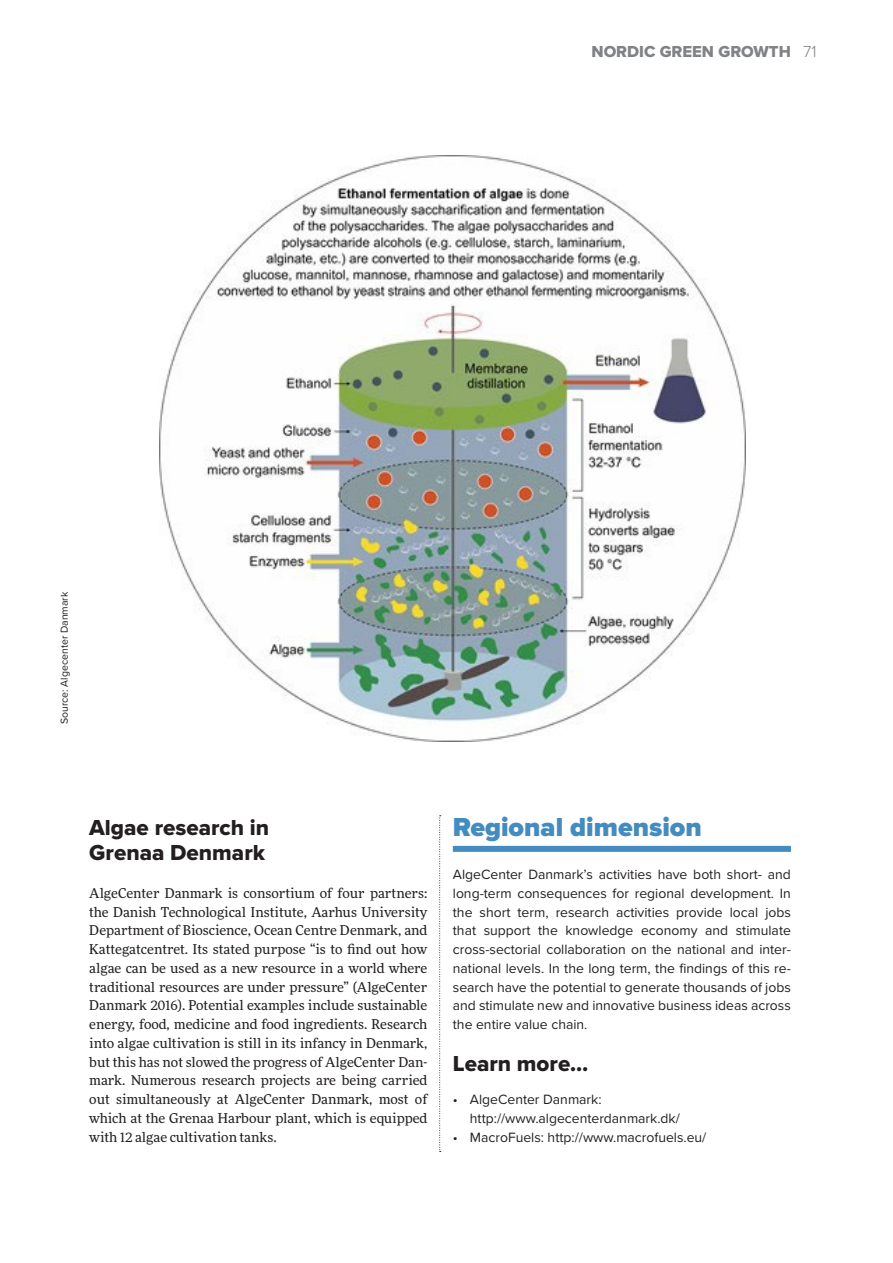
<style>
.page{position:relative;width:893px;height:1263px;background:#fff}
.page>*{position:absolute;margin:0;border:0;box-sizing:border-box;transform-origin:0 0}
.Regional_Dimensions{font:900 27px "Proxima Nova";color:#448cc0}
.väliotsikko{font:22.5px/25.5px "Proxima Nova Extrabld";color:#231f20}
.t1{font:16.5px "Proxima Nova Extrabld";color:#808285}
.asides{font:13.95px/18.8px "Proxima Nova";color:#231f20;text-align:justify}
.asides_luettelo{font:13.95px/18.8px "Proxima Nova";color:#231f20}
.leipis{font:13.5px/18.8px "More Pro";color:#231f20;text-align:justify}
.references{font:10.5px "Proxima Nova";color:#231f20}
.s1{font-family:"Proxima Nova";font-weight:300}
</style>
<div class="page">
<img style="left:160px;top:156px;width:586px;height:586px">
<div style="left:453px;top:846px;width:338px;height:6px;background:#448cc0"></div>
<svg style="left:439px;top:815px;width:2px;height:337px"></svg>
<p class="t1" style="left:591px;top:41px;width:227px">NORDIC GREEN GROWTH <span class="s1">71</span></p>
<p class="references" style="left:58px;top:724px;width:134px;rotate:-90deg">Source: Algecenter Danmark</p>
<p class="väliotsikko" style="left:89px;top:816px;width:181px">Algae research in<br>Grenaa Denmark</p>
<p class="leipis" style="left:89px;top:883px;width:340px">AlgeCenter Danmark is consortium of four partners: the Danish Technological Institute, Aarhus University Department of Bioscience, Ocean Centre Denmark, and Kattegatcentret. Its stated purpose “is to find out how algae can be used as a new resource in a world where traditional resources are under pressure” (AlgeCenter Danmark 2016). Potential examples include sustainable energy, food, medicine and food ingredients. Research into algae cultivation is still in its infancy in Denmark, but this has not slowed the progress of AlgeCenter Dan&shy;mark. Numerous research projects are being carried out simultaneously at AlgeCenter Danmark, most of which at the Grenaa Harbour plant, which is equipped with 12 algae cultivation tanks.</p>
<p class="Regional_Dimensions" style="left:453px;top:810px;width:250px">Regional dimension</p>
<p class="asides" style="left:453px;top:865px;width:340px">AlgeCenter Danmark’s activities have both short- and long-term consequences for regional development. In the short term, research activities provide local jobs that support the knowledge economy and stimulate cross-sectorial collaboration on the national and inter&shy;national levels. In the long term, the findings of this re&shy;search have the potential to generate thousands of jobs and stimulate new and innovative business ideas across the entire value chain.</p>
<p class="väliotsikko" style="left:453px;top:1052px;width:137px">Learn more…</p>
<p class="asides_luettelo" style="left:470px;top:1090px;width:211px;text-indent:-17px">• AlgeCenter Danmark: http://www.algecenterdanmark.dk/</p>
<p class="asides_luettelo" style="left:453px;top:1128px;width:255px">• MacroFuels: http://www.macrofuels.eu/</p>
</div>
